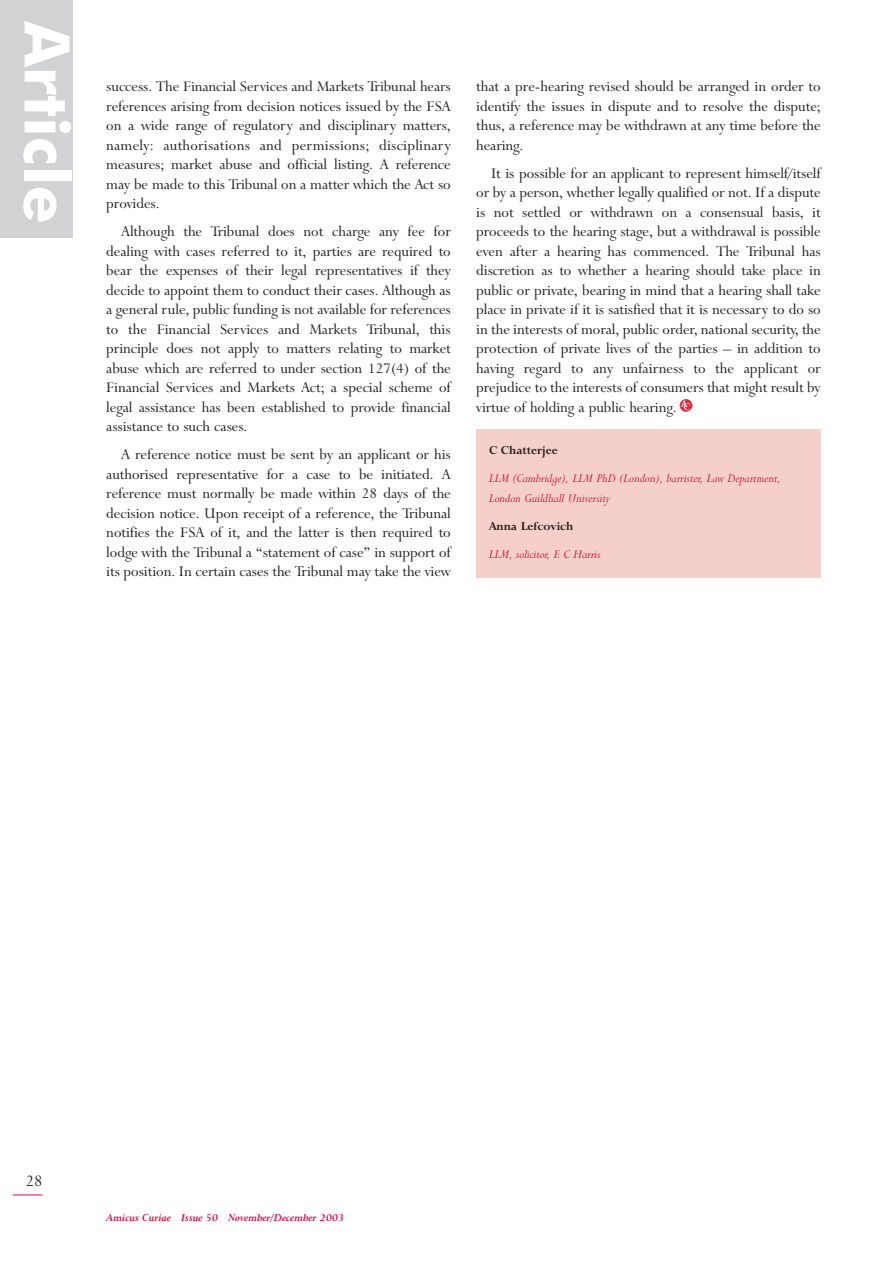
<style>
.page{position:relative;width:893px;height:1263px;background:#fff}
.page>*{position:absolute;margin:0;border:0;box-sizing:border-box;transform-origin:0 0}
.t1{font:700 63px "Futura BT";color:#fff}
.t2{font:18px "Lapidary 333 BT";color:#231f20}
.t3{font:16.5px/19.5px "Lapidary 333 BT";color:#231f20;text-align:justify}
.t4{font:italic 13.5px/19.5px "Lapidary 333 BT";color:#d11048}
.t5{font:700 13.5px "Lapidary 333 BT";color:#231f20}
.t6{font:italic 700 12px "Lapidary 333 BT";color:#d11048}
</style>
<div class="page">
<div style="left:0;top:0;width:72px;height:238px;background:#d1d2d4"></div>
<hr style="left:13px;top:1195px;width:30px;height:1px;background:#d11048">
<svg style="left:680px;top:399px;width:12px;height:13px"></svg>
<svg style="left:680px;top:400px;width:10px;height:10px"></svg>
<div style="left:476px;top:429px;width:345px;height:149px;background:#f5cfc9"></div>
<h1 class="t1" style="left:72px;top:21px;width:204px;rotate:90deg">Article</h1>
<p class="t3" style="left:106px;top:79px;width:346px">success. The Financial Services and Markets Tribunal hears references arising from decision notices issued by the FSA on a wide range of regulatory and disciplinary matters, namely: authorisations and permissions; disciplinary measures; market abuse and official listing. A reference may be made to this Tribunal on a matter which the Act so provides.</p>
<p class="t3" style="left:106px;top:224px;width:346px;text-indent:15px">Although the Tribunal does not charge any fee for dealing with cases referred to it, parties are required to bear the expenses of their legal representatives if they decide to appoint them to conduct their cases. Although as a general rule, public funding is not available for references to the Financial Services and Markets Tribunal, this principle does not apply to matters relating to market abuse which are referred to under section 127(4) of the Financial Services and Markets Act; a special scheme of legal assistance has been established to provide financial assistance to such cases.</p>
<p class="t3" style="left:106px;top:447px;width:346px;text-indent:15px">A reference notice must be sent by an applicant or his authorised representative for a case to be initiated. A reference must normally be made within 28 days of the decision notice. Upon receipt of a reference, the Tribunal notifies the FSA of it, and the latter is then required to lodge with the Tribunal a “statement of case” in support of its position. In certain cases the Tribunal may take the view</p>
<p class="t3" style="left:476px;top:79px;width:346px">that a pre-hearing revised should be arranged in order to identify the issues in dispute and to resolve the dispute; thus, a reference may be withdrawn at any time before the hearing.</p>
<p class="t3" style="left:476px;top:165px;width:346px;text-indent:15px">It is possible for an applicant to represent himself/itself or by a person, whether legally qualified or not. If a dispute is not settled or withdrawn on a consensual basis, it proceeds to the hearing stage, but a withdrawal is possible even after a hearing has commenced. The Tribunal has discretion as to whether a hearing should take place in public or private, bearing in mind that a hearing shall take place in private if it is satisfied that it is necessary to do so in the interests of moral, public order, national security, the protection of private lives of the parties – in addition to having regard to any unfairness to the applicant or prejudice to the interests of consumers that might result by virtue of holding a public hearing.</p>
<p class="t5" style="left:489px;top:446px;width:70px">C Chatterjee</p>
<p class="t4" style="left:489px;top:470px;width:294px">LLM (Cambridge), LLM PhD (London), barrister, Law Department,<br>London Guildhall University</p>
<p class="t5" style="left:489px;top:522px;width:86px">Anna Lefcovich</p>
<p class="t4" style="left:489px;top:546px;width:113px">LLM, solicitor, E C Harris</p>
<p class="t2" style="left:26px;top:1175px;width:18px">28</p>
<p class="t6" style="left:106px;top:1209px;width:239px">Amicus Curiae Issue 50 November/December 2003</p>
</div>
